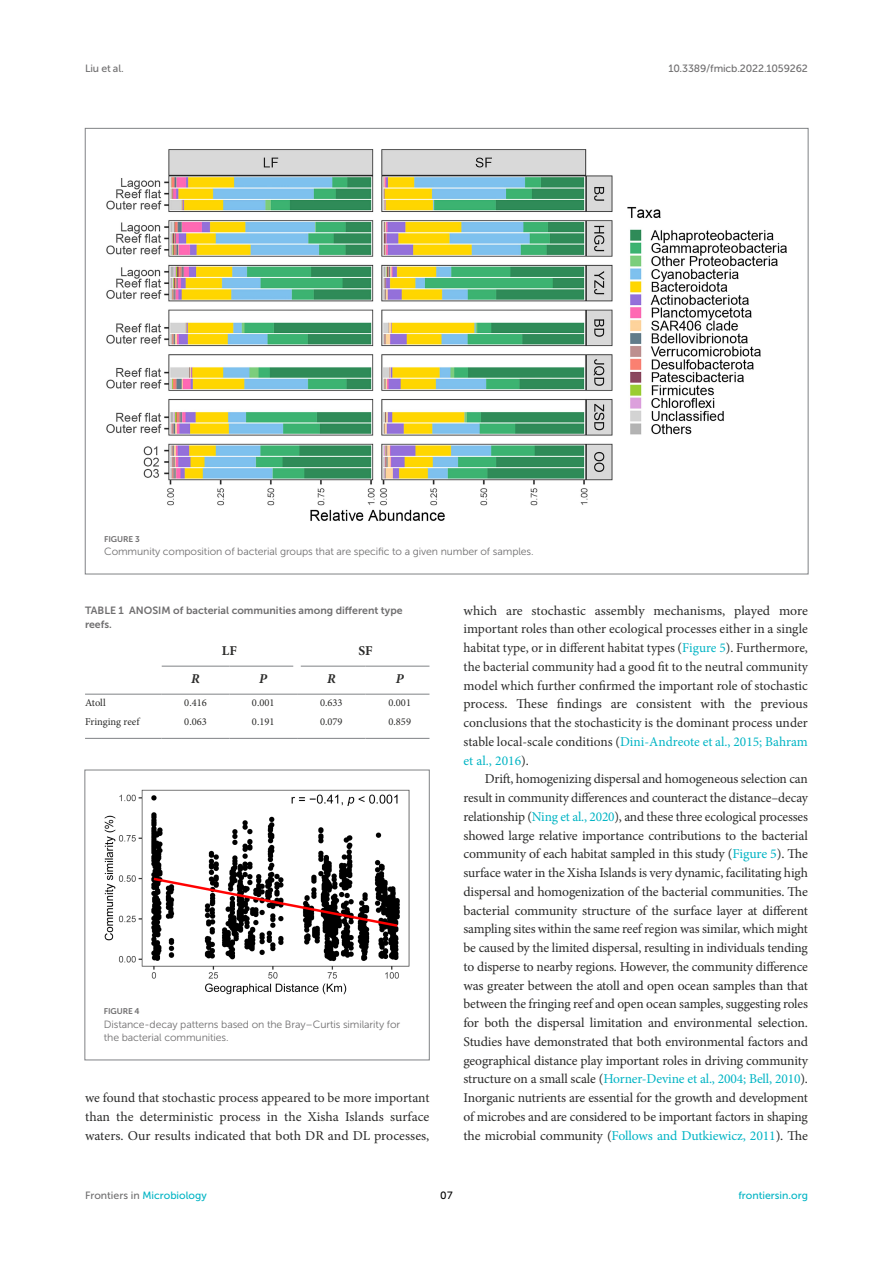
<style>
.page{position:relative;width:893px;height:1263px;background:#fff}
.page>*{position:absolute;margin:0;border:0;box-sizing:border-box;transform-origin:0 0}
.TEXT{font:13.5px/18.8px "Minion Pro";letter-spacing:-.01em;color:#2b2b2a;text-align:justify}
.TEXT_FLUSH{font:13.5px/18.8px "Minion Pro";color:#2b2b2a;text-align:justify}
.TB_STH{font:700 13.5px "Minion Pro";color:#2b2b2a}
.TB_CH{font:italic 700 13.5px "Minion Pro";color:#2b2b2a}
.FIG_LEG{font:10.5px/13.5px "Museo Sans 300";letter-spacing:-.01em;color:#706f70}
.TT{font:10.5px/13.5px "Museo Sans 700";color:#706f70}
.TB_TX{font:10.5px "Minion Pro";color:#2b2b2a}
.t1{font:10.5px "Museo Sans 500";color:#00b4c4}
.t2{font:10.5px "Museo Sans 500";letter-spacing:-.015em;color:#706f70}
.t3{font:10.5px "Museo Sans 500";color:#000}
.FIG_HD{font:8.25px "Museo Sans 700";letter-spacing:-.01em;color:#706f70}
.s1{color:#00b4c4}
.s2{color:#706f70}
</style>
<div class="page">
<img style="left:106px;top:149px;width:681px;height:372px">
<hr style="left:297px;top:738px;width:69px;height:1px;background:#808285">
<hr style="left:229px;top:738px;width:68px;height:1px;background:#808285">
<hr style="left:162px;top:738px;width:67px;height:1px;background:#808285">
<hr style="left:366px;top:738px;width:63px;height:1px;background:#808285">
<hr style="left:85px;top:738px;width:77px;height:1px;background:#808285">
<hr style="left:162px;top:694px;width:67px;height:1px;background:#808285">
<hr style="left:229px;top:694px;width:68px;height:1px;background:#808285">
<hr style="left:297px;top:694px;width:69px;height:1px;background:#808285">
<hr style="left:366px;top:694px;width:63px;height:1px;background:#808285">
<hr style="left:85px;top:694px;width:77px;height:1px;background:#808285">
<hr style="left:162px;top:666px;width:67px;height:1px;background:#808285">
<hr style="left:229px;top:666px;width:68px;height:1px;background:#808285">
<hr style="left:297px;top:666px;width:69px;height:1px;background:#808285">
<hr style="left:366px;top:666px;width:63px;height:1px;background:#808285">
<div style="left:293px;top:657px;width:8px;height:16px;background:#fff"></div>
<img style="left:104px;top:789px;width:306px;height:206px">
<p class="t2" style="left:85px;top:63px;width:40px">Liu et al.</p>
<p class="t2" style="left:668px;top:63px;width:141px">10.3389/fmicb.2022.1059262</p>
<p class="FIG_HD" style="left:104px;top:534px;width:37px">FIGURE 3</p>
<p class="FIG_LEG" style="left:104px;top:545px;width:431px">Community composition of bacterial groups that are specific to a given number of samples.</p>
<p class="TT" style="left:85px;top:604px;width:319px">TABLE 1 ANOSIM of bacterial communities among different type reefs.</p>
<p class="TB_STH" style="left:222px;top:642px;width:16px">LF</p>
<p class="TB_STH" style="left:358px;top:642px;width:16px">SF</p>
<p class="TB_CH" style="left:191px;top:669px;width:10px">R</p>
<p class="TB_CH" style="left:259px;top:669px;width:10px">P</p>
<p class="TB_CH" style="left:327px;top:669px;width:10px">R</p>
<p class="TB_CH" style="left:396px;top:669px;width:10px">P</p>
<p class="TB_TX" style="left:85px;top:696px;width:22px">Atoll</p>
<p class="TB_TX" style="left:184px;top:696px;width:24px">0.416</p>
<p class="TB_TX" style="left:252px;top:696px;width:24px">0.001</p>
<p class="TB_TX" style="left:320px;top:696px;width:24px">0.633</p>
<p class="TB_TX" style="left:388px;top:696px;width:24px">0.001</p>
<p class="TB_TX" style="left:85px;top:715px;width:56px">Fringing reef</p>
<p class="TB_TX" style="left:184px;top:715px;width:24px">0.063</p>
<p class="TB_TX" style="left:252px;top:715px;width:24px">0.191</p>
<p class="TB_TX" style="left:320px;top:715px;width:24px">0.079</p>
<p class="TB_TX" style="left:388px;top:715px;width:24px">0.859</p>
<p class="FIG_HD" style="left:104px;top:1006px;width:37px">FIGURE 4</p>
<p class="FIG_LEG" style="left:104px;top:1017px;width:298px">Distance-decay patterns based on the Bray–Curtis similarity for the bacterial communities.</p>
<p class="TEXT_FLUSH" style="left:85px;top:1088px;width:346px">we found that stochastic process appeared to be more important than the deterministic process in the Xisha Islands surface waters. Our results indicated that both DR and DL processes,</p>
<p class="TEXT_FLUSH" style="left:463px;top:601px;width:346px">which are stochastic assembly mechanisms, played more important roles than other ecological processes either in a single habitat type, or in different habitat types (<span class="s1">Figure 5</span>). Furthermore, the bacterial community had a good fit to the neutral community model which further confirmed the important role of stochastic process. These findings are consistent with the previous conclusions that the stochasticity is the dominant process under stable local-scale conditions (<span class="s1">Dini-Andreote et al., 2015; Bahram et al., 2016</span>).</p>
<p class="TEXT" style="left:463px;top:770px;width:346px;text-indent:21px">Drift, homogenizing dispersal and homogeneous selection can result in community differences and counteract the distance–decay relationship (<span class="s1">Ning et al., 2020</span>), and these three ecological processes showed large relative importance contributions to the bacterial community of each habitat sampled in this study (<span class="s1">Figure 5</span>). The surface water in the Xisha Islands is very dynamic, facilitating high dispersal and homogenization of the bacterial communities. The bacterial community structure of the surface layer at different sampling sites within the same reef region was similar, which might be caused by the limited dispersal, resulting in individuals tending to disperse to nearby regions. However, the community difference was greater between the atoll and open ocean samples than that between the fringing reef and open ocean samples, suggesting roles for both the dispersal limitation and environmental selection.<br>Studies have demonstrated that both environmental factors and geographical distance play important roles in driving community structure on a small scale (<span class="s1">Horner-Devine et al., 2004; Bell, 2010</span>).<br>Inorganic nutrients are essential for the growth and development of microbes and are considered to be important factors in shaping the microbial community (<span class="s1">Follows and Dutkiewicz, 2011</span>). The</p>
<p class="t1" style="left:85px;top:1190px;width:123px"><span class="s2">Frontiers in</span> Microbiology</p>
<p class="t3" style="left:440px;top:1190px;width:14px">07</p>
<p class="t1" style="left:738px;top:1190px;width:71px">frontiersin.org</p>
</div>
